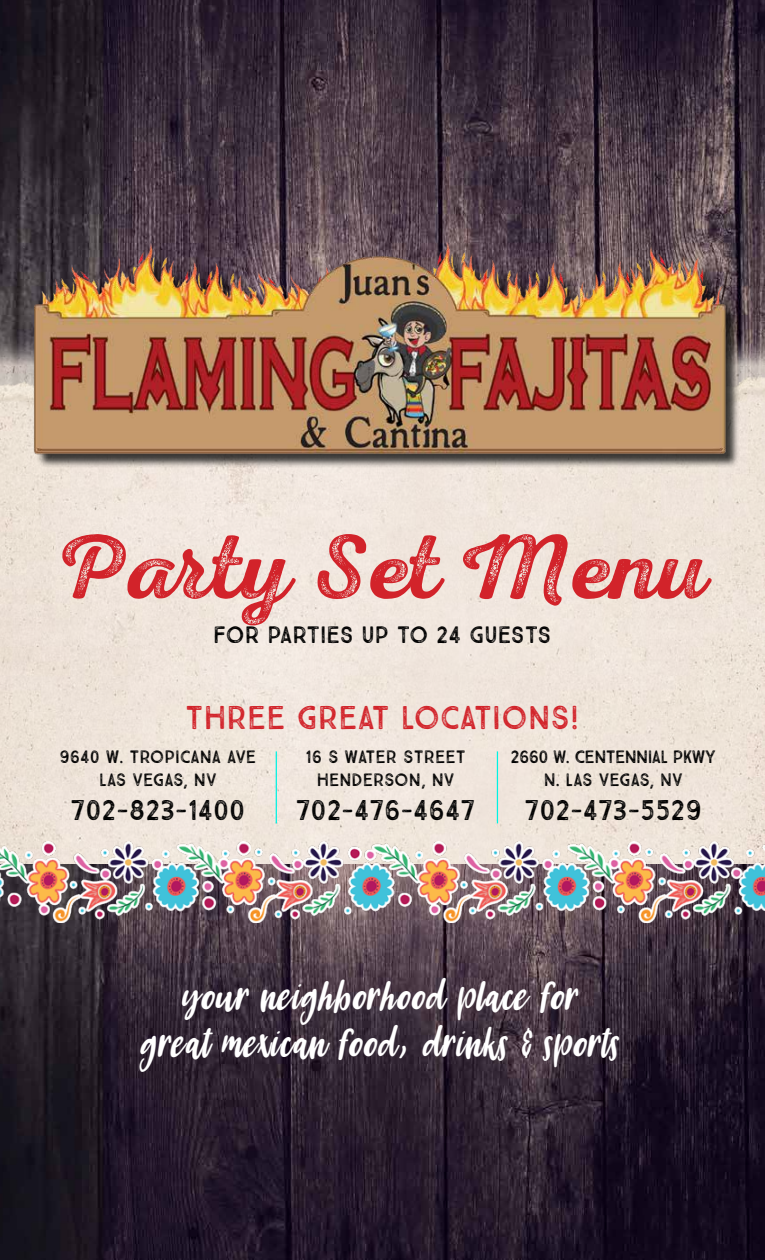
<style>
.page{position:relative;width:765px;height:1260px;background:#fff}
.page>*{position:absolute;margin:0;border:0;box-sizing:border-box;transform-origin:0 0}
.t1{font:92.12px "Nexa Rust Script S 4";color:#d2232a}
.t2{font:33.12px "True North Textures";color:#d2232a;scale:.94 1}
.t3{font:italic 30px/47.5px "Dallon";letter-spacing:.05em;color:#fff;text-align:center}
.t4{font:28.75px "True North Textures";color:#000;scale:.94 1}
.t5{font:23.88px "True North Textures";color:#000;scale:.94 1}
.t6{font:18px/22.6px "True North Textures";color:#000;text-align:center;scale:.94 1}
.t7{font:18px/22.6px "True North Textures";letter-spacing:-.04em;color:#000;text-align:center;scale:.94 1}
</style>
<div class="page">
<img style="left:0;top:0;width:765px;height:1260px">
<div style="left:0;top:332px;width:765px;height:509px;background:#f0e5dc"></div>
<img style="left:1px;top:197px;width:763px;height:286px">
<img style="left:0;top:841px;width:765px;height:81px">
<hr style="left:276px;top:751px;width:1px;height:72px;background:#00f2e3">
<hr style="left:497px;top:751px;width:1px;height:72px;background:#00f2e3">
<h1 class="t1" style="left:56px;top:512px;width:654px">Party Set Menu</h1>
<h3 class="t5" style="left:213px;top:621px;width:361px">FOR PARTIES UP TO 24 GUESTS</h3>
<h2 class="t2" style="left:185px;top:698px;width:420px">THREE GREAT LOCATIONS!</h2>
<p class="t6" style="left:60px;top:746px;width:211px">9640 W. TROPICANA AVE<br>LAS VEGAS, NV</p>
<h3 class="t4" style="left:71px;top:793px;width:187px">702-823-1400</h3>
<p class="t6" style="left:306px;top:746px;width:172px">16 S WATER STREET<br>HENDERSON, NV</p>
<h3 class="t4" style="left:296px;top:793px;width:193px">702-476-4647</h3>
<p class="t7" style="left:511px;top:746px;width:220px">2660 W. CENTENNIAL PKWY<br>N. LAS VEGAS, NV</p>
<h3 class="t4" style="left:524px;top:793px;width:191px">702-473-5529</h3>
<h3 class="t3" style="left:141px;top:971px;width:491px">Your neig hborhood place for<br>great mexican food, drinks &amp; sports</h3>
</div>
